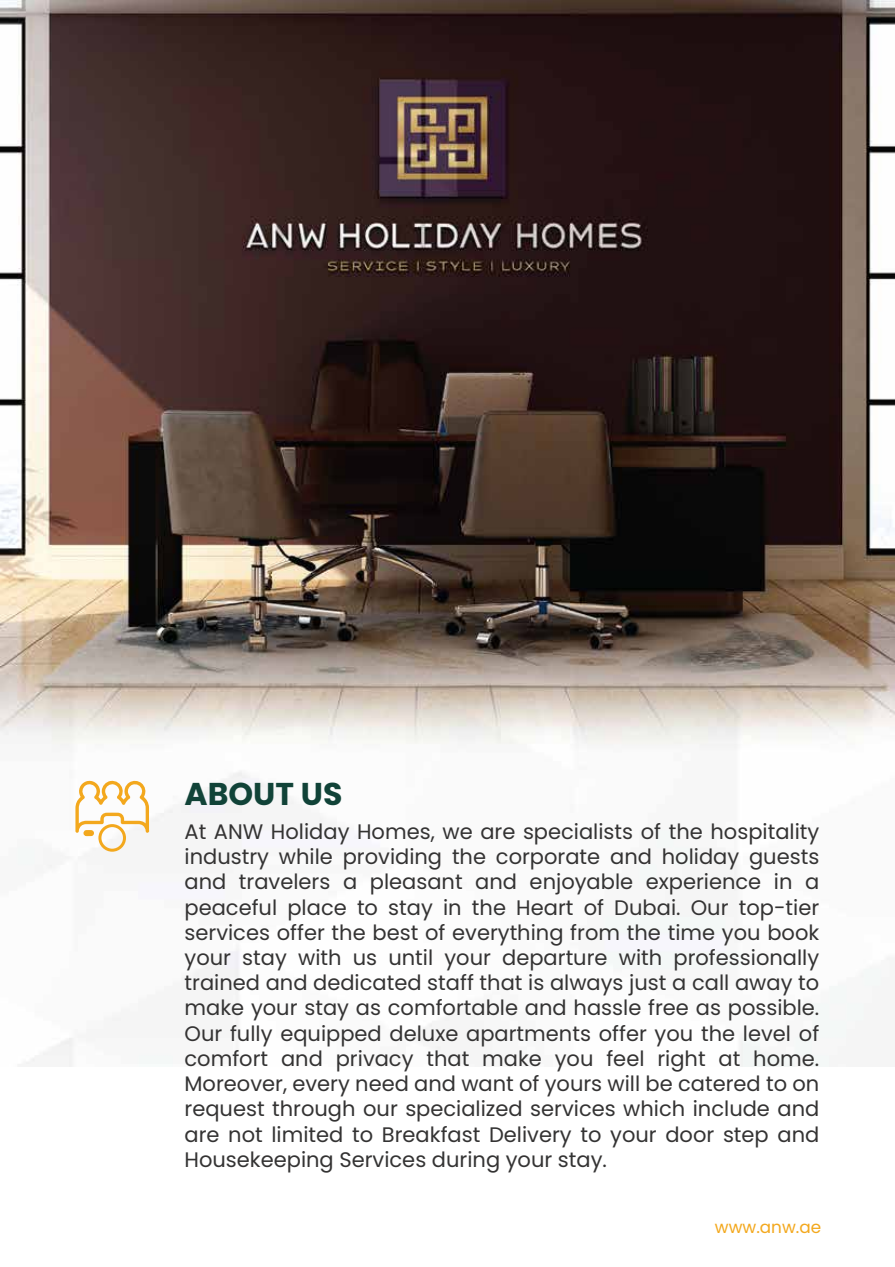
<style>
.page{position:relative;width:895px;height:1267px;background:#fff}
.page>*{position:absolute;margin:0;border:0;box-sizing:border-box;transform-origin:0 0}
.t1{font:700 31.5px "Poppins";color:#114338}
.t2{font:21px/25.2px "Poppins";color:#343333;text-align:justify}
.t3{font:16.8px "Poppins";color:#f3a81d}
</style>
<div class="page">
<img style="left:0;top:0;width:895px;height:1066px">
<div style="left:98px;top:823px;width:28px;height:28px;border:3px solid #f3a81d;border-radius:50%"></div>
<svg style="left:75px;top:779px;width:74px;height:57px"></svg>
<h1 class="t1" style="left:184px;top:775px;width:159px">ABOUT US</h1>
<p class="t2" style="left:184px;top:818px;width:636px">At ANW Holiday Homes, we are specialists of the hospitality industry while providing the corporate and holiday guests and travelers a pleasant and enjoyable experience in a peaceful place to stay in the Heart of Dubai. Our top-tier services offer the best of everything from the time you book your stay with us until your departure with professionally trained and dedicated staff that is always just a call away to make your stay as comfortable and hassle free as possible.<br>Our fully equipped deluxe apartments offer you the level of comfort and privacy that make you feel right at home.<br>Moreover, every need and want of yours will be catered to on request through our specialized services which include and are not limited to Breakfast Delivery to your door step and Housekeeping Services during your stay.</p>
<p class="t3" style="left:715px;top:1216px;width:108px">www.anw.ae</p>
</div>
